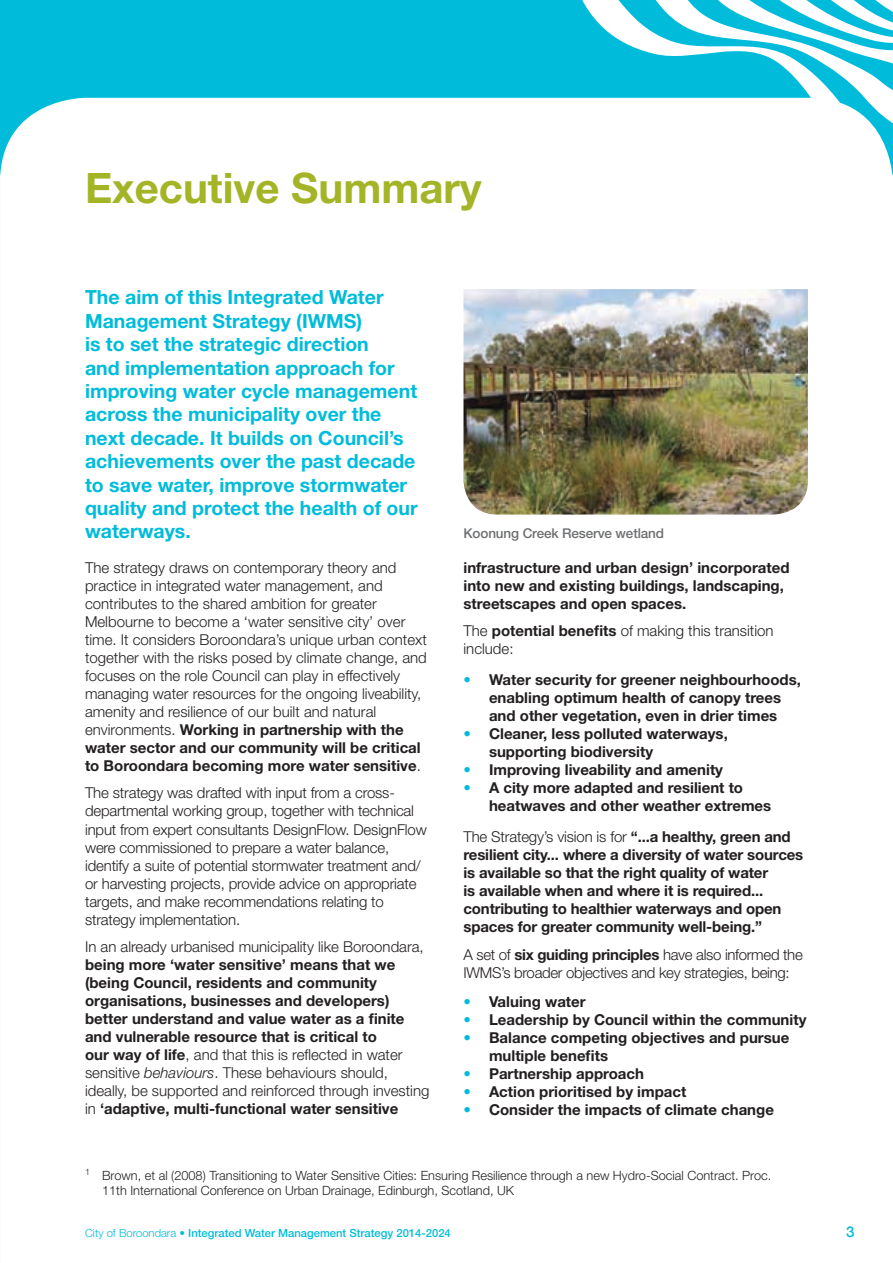
<style>
.page{position:relative;width:893px;height:1263px;background:#fff}
.page>*{position:absolute;margin:0;border:0;box-sizing:border-box;transform-origin:0 0}
.t1{font:700 42px "Helvetica Neue";color:#a3b526}
.t2{font:700 19.5px/23.4px "Helvetica Neue";color:#00bcda}
.t3{font:700 15px/18px "Helvetica Neue";color:#231f20}
.t4{font:300 15px/18px "Helvetica Neue";color:#231f20}
.t5{font:300 15px/18px "Helvetica Neue";letter-spacing:-.02em;color:#231f20}
.t6{font:500 15px "Helvetica Neue";color:#00bcda}
.t7{font:500 13.5px "Helvetica Neue";letter-spacing:-.01em;color:#6d6f71}
.t8{font:300 12.75px/15.3px "Helvetica Neue";color:#231f20}
.t9{font:500 11.25px "Helvetica Neue";color:#00bcda}
.s1{font-weight:700}
.s2{font-weight:300}
.s3{font-weight:300;font-style:italic}
.s4{font-weight:300;color:#00bcda}
</style>
<div class="page">
<svg style="left:0;top:0;width:893px;height:98px;background:#20c4de"></svg>
<svg style="left:0;top:98px;width:893px;height:77px"></svg>
<img style="left:463px;top:289px;width:345px;height:225px">
<h1 class="t1" style="left:85px;top:162px;width:398px">Executive Summary</h1>
<p class="t2" style="left:85px;top:285px;width:334px">The aim of this Integrated Water<br>Management Strategy (IWMS)<br>is to set the strategic direction<br>and implementation approach for improving water cycle management across the municipality over the next decade. It builds on Council’s achievements over the past decade to save water, improve stormwater quality and protect the health of our waterways.</p>
<p class="t4" style="left:85px;top:559px;width:343px">The strategy draws on contemporary theory and practice in integrated water management, and contributes to the shared ambition for greater Melbourne to become a ‘water sensitive city’ over time. It considers Boroondara’s unique urban context together with the risks posed by climate change, and focuses on the role Council can play in effectively managing water resources for the ongoing liveability, amenity and resilience of our built and natural environments. <span class="s1">Working in partnership with the water sector and our community will be critical to Boroondara becoming more water sensitive</span>.</p>
<p class="t4" style="left:85px;top:784px;width:343px">The strategy was drafted with input from a cross&shy;departmental working group, together with technical input from expert consultants DesignFlow. DesignFlow were commissioned to prepare a water balance, identify a suite of potential stormwater treatment and/ or harvesting projects, provide advice on appropriate targets, and make recommendations relating to strategy implementation.</p>
<p class="t4" style="left:85px;top:937px;width:340px">In an already urbanised municipality like Boroondara,</p>
<p class="t3" style="left:85px;top:955px;width:346px">being more ‘water sensitive’ means that we (being Council, residents and community organisations, businesses and developers) better understand and value water as a finite and vulnerable resource that is critical to<br>our way of life<span class="s2">, and that this is reflected in water sensitive</span> <span class="s3">behaviours</span><span class="s2">. These behaviours should, ideally, be supported and reinforced through investing in</span> ‘adaptive, multi-functional water sensitive</p>
<p class="t7" style="left:463px;top:525px;width:202px">Koonung Creek Reserve wetland</p>
<p class="t3" style="left:463px;top:558px;width:328px">infrastructure and urban design’ incorporated into new and existing buildings, landscaping, streetscapes and open spaces.</p>
<p class="t4" style="left:463px;top:621px;width:311px">The <span class="s1">potential benefits</span> of making this transition include:</p>
<p class="t3" style="left:463px;top:670px;width:339px;text-align:center"><span class="s4">•</span> Water security for greener neighbourhoods, enabling optimum health of canopy trees<br>and other vegetation, even in drier times</p>
<p class="t3" style="left:489px;top:724px;width:240px;text-indent:-26px"><span class="s4">•</span> Cleaner, less polluted waterways, supporting biodiversity</p>
<p class="t3" style="left:463px;top:760px;width:261px"><span class="s4">•</span> Improving liveability and amenity</p>
<p class="t3" style="left:489px;top:778px;width:284px;text-indent:-26px"><span class="s4">•</span> A city more adapted and resilient to heatwaves and other weather extremes</p>
<p class="t3" style="left:463px;top:827px;width:341px"><span class="s2">The Strategy’s vision is for</span> “...a healthy, green and resilient city... where a diversity of water sources is available so that the right quality of water<br>is available when and where it is required... contributing to healthier waterways and open spaces for greater community well-being.”</p>
<p class="t5" style="left:463px;top:945px;width:341px">A set of <span class="s1">six guiding principles</span> have also informed the<br>IWMS’s broader objectives and key strategies, being:</p>
<p class="t3" style="left:463px;top:992px;width:124px"><span class="s4">•</span> Valuing water</p>
<p class="t3" style="left:463px;top:1010px;width:344px"><span class="s4">•</span> Leadership by Council within the community</p>
<p class="t3" style="left:489px;top:1028px;width:302px;text-indent:-26px"><span class="s4">•</span> Balance competing objectives and pursue multiple benefits</p>
<p class="t3" style="left:463px;top:1064px;width:182px"><span class="s4">•</span> Partnership approach</p>
<p class="t3" style="left:463px;top:1082px;width:224px"><span class="s4">•</span> Action prioritised by impact</p>
<p class="t3" style="left:463px;top:1100px;width:312px"><span class="s4">•</span> Consider the impacts of climate change</p>
<p class="t8" style="left:102px;top:1167px;width:671px;text-indent:-17px"><sup>1</sup> Brown, et al (2008) Transitioning to Water Sensitive Cities: Ensuring Resilience through a new Hydro-Social Contract. Proc.<br>11th International Conference on Urban Drainage, Edinburgh, Scotland, UK</p>
<p class="t9" style="left:85px;top:1227px;width:367px"><span class="s2">City of Boroondara •</span> Integrated Water Management Strategy 2014-2024</p>
<p class="t6" style="left:846px;top:1223px;width:10px">3</p>
</div>
